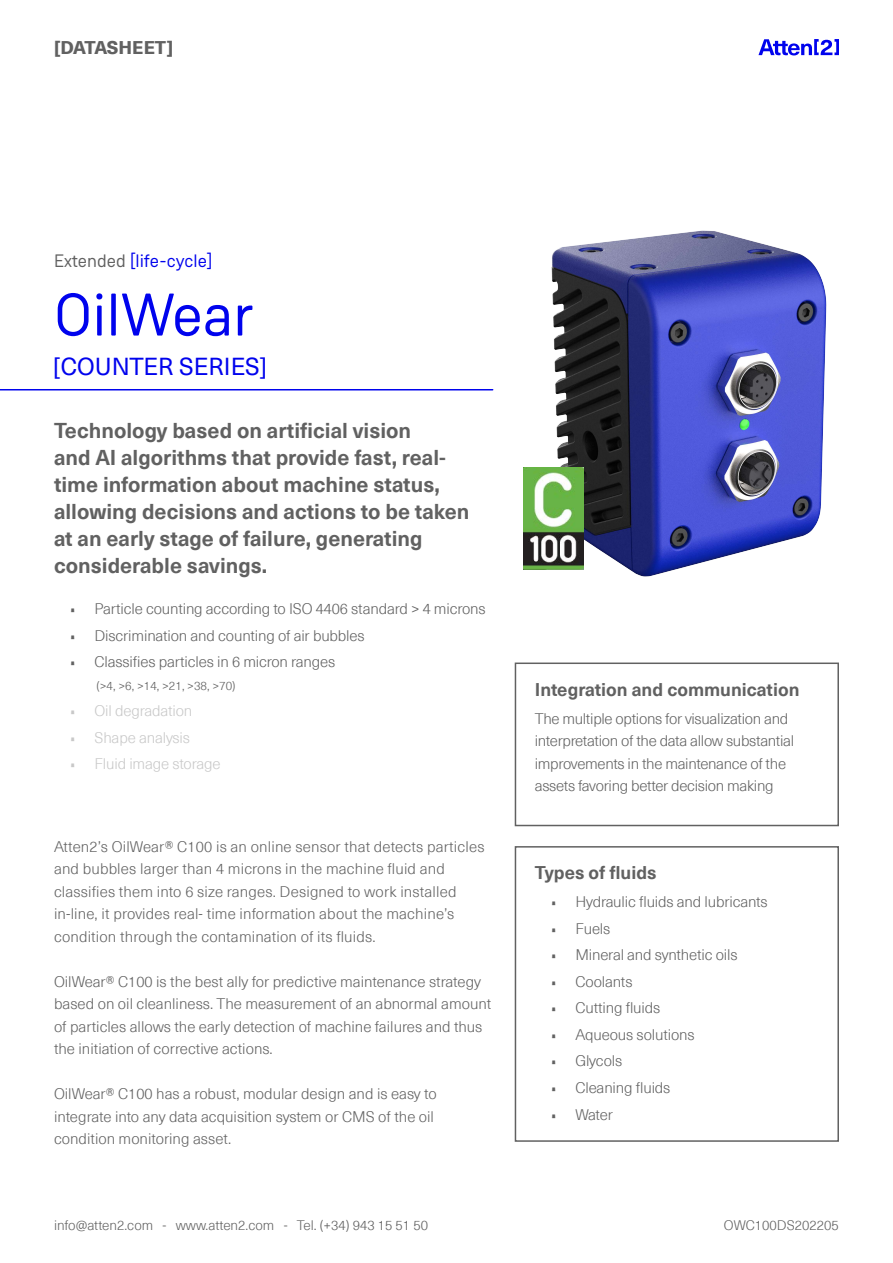
<style>
.page{position:relative;width:893px;height:1263px;background:#fff}
.page>*{position:absolute;margin:0;border:0;box-sizing:border-box;transform-origin:0 0}
.t1{font:60px "Weissenhof Grotesk";color:#0003ed}
.t2{font:24px "Neue Haas Unica Pro";color:#0003ed}
.t3{font:700 21px/27px "Neue Haas Unica Pro";color:#616161}
.t4{font:700 18px "Neue Haas Unica Pro";color:#616161}
.t5{font:18px "Weissenhof Grotesk";color:#0003ed}
.t6{font:800 18px "Neue Haas Unica Pro";letter-spacing:-.015em;color:#616161}
.t7{font:300 15px/26.5px "Neue Haas Unica Pro";color:#616161}
.t8{font:300 15px/22.5px "Neue Haas Unica Pro";letter-spacing:-.02em;color:#616161}
.t9{font:300 15px/26.5px "Neue Haas Unica Pro";letter-spacing:-.01em;color:#c8c8c8}
.t10{font:300 13.5px "Neue Haas Unica Pro";color:#616161}
.t11{font:300 12px "Neue Haas Unica Pro";color:#616161}
.s1{color:#616161}
</style>
<div class="page">
<svg style="left:758px;top:39px;width:81px;height:16px"></svg>
<div style="left:515px;top:662px;width:324px;height:164px;border:2px solid #616161"></div>
<div style="left:515px;top:846px;width:324px;height:296px;border:2px solid #616161"></div>
<hr style="left:0;top:389px;width:493px;height:1px;background:#0003ed">
<img style="left:551px;top:230px;width:276px;height:347px">
<img style="left:523px;top:467px;width:60px;height:103px">
<p class="t6" style="left:54px;top:37px;width:121px">[DATASHEET]</p>
<p class="t5" style="left:54px;top:249px;width:160px"><span class="s1">Extended</span> [life-cycle]</p>
<h1 class="t1" style="left:54px;top:279px;width:202px">OilWear</h1>
<h2 class="t2" style="left:53px;top:352px;width:215px">[COUNTER SERIES]</h2>
<h3 class="t3" style="left:54px;top:417px;width:417px">Technology based on artificial vision<br>and AI algorithms that provide fast, real&shy;time information about machine status, allowing decisions and actions to be taken at an early stage of failure, generating considerable savings.</h3>
<p class="t7" style="left:94px;top:596px;width:393px">Particle counting according to ISO 4406 standard &gt; 4 microns<br>Discrimination and counting of air bubbles<br>Classifies particles in 6 micron ranges</p>
<p class="t11" style="left:97px;top:678px;width:141px">(&gt;4, &gt;6, &gt;14, &gt;21, &gt;38, &gt;70)</p>
<p class="t9" style="left:94px;top:698px;width:127px">Oil degradation<br>Shape analysis<br>Fluid image storage</p>
<p class="t7" style="left:54px;top:835px;width:432px;line-height:22.5px">Atten2’s OilWear® C100 is an online sensor that detects particles and bubbles larger than 4 microns in the machine fluid and classifies them into 6 size ranges. Designed to work installed in-line, it provides real- time information about the machine’s condition through the contamination of its fluids.</p>
<p class="t7" style="left:54px;top:970px;width:439px;line-height:22.5px">OilWear® C100 is the best ally for predictive maintenance strategy based on oil cleanliness. The measurement of an abnormal amount of particles allows the early detection of machine failures and thus the initiation of corrective actions.</p>
<p class="t7" style="left:54px;top:1083px;width:384px;line-height:22.5px">OilWear® C100 has a robust, modular design and is easy to integrate into any data acquisition system or CMS of the oil condition monitoring asset.</p>
<p class="t4" style="left:535px;top:678px;width:266px">Integration and communication</p>
<p class="t8" style="left:535px;top:708px;width:261px">The multiple options for visualization and interpretation of the data allow substantial improvements in the maintenance of the assets favoring better decision making</p>
<p class="t4" style="left:535px;top:862px;width:123px">Types of fluids</p>
<p class="t7" style="left:575px;top:889px;width:194px">Hydraulic fluids and lubricants<br>Fuels<br>Mineral and synthetic oils<br>Coolants<br>Cutting fluids<br>Aqueous solutions<br>Glycols<br>Cleaning fluids<br>Water</p>
<p class="t10" style="left:54px;top:1217px;width:376px">info@atten2.com - www.atten2.com - Tel. (+34) 943 15 51 50</p>
<p class="t10" style="left:724px;top:1217px;width:117px">OWC100DS202205</p>
</div>
